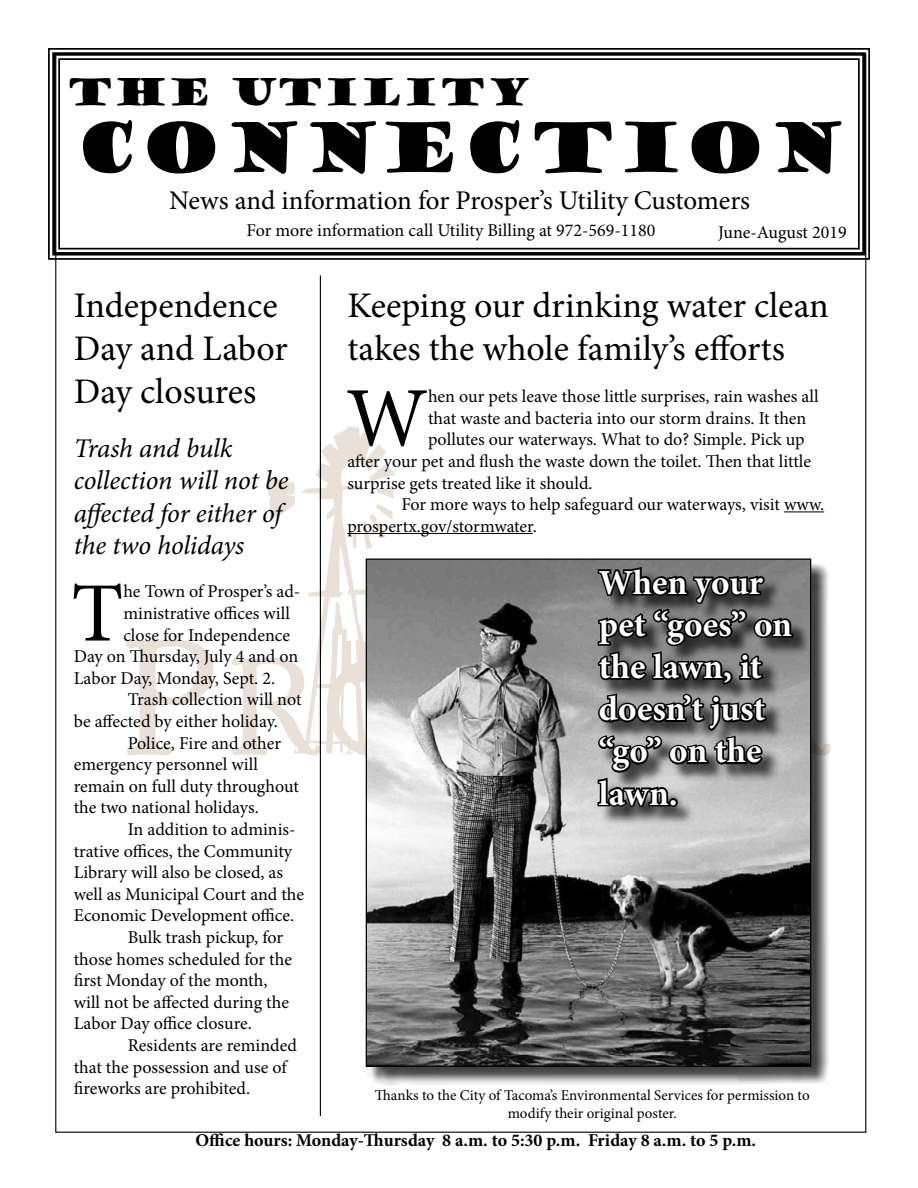
<style>
.page{position:relative;width:918px;height:1188px;background:#fff}
.page>*{position:absolute;margin:0;border:0;box-sizing:border-box;transform-origin:0 0}
.t1{font:84.45px "Minion Pro";color:#000}
.t2{font:67.5px "Goudy Stout";color:#000}
.t3{font:36px/43.2px "Minion Pro";color:#000}
.t4{font:36px "Goudy Stout";color:#000}
.t5{font:700 35.1px/42.2px "Minion Pro";color:#fff}
.t6{font:italic 27px/32.4px "Minion Pro";letter-spacing:-.005em;color:#000}
.t7{font:27px "Minion Pro";letter-spacing:-.005em;color:#000}
.t8{font:18px "Minion Pro";color:#000}
.t9{font:700 18px "Minion Pro";color:#000}
.t10{font:15px/18px "Minion Pro";color:#000;text-align:center}
</style>
<div class="page">
<svg style="left:126px;top:639px;width:87px;height:117px"></svg>
<svg style="left:231px;top:427px;width:297px;height:331px"></svg>
<svg style="left:48px;top:48px;width:822px;height:213px"></svg>
<div style="left:52px;top:52px;width:814px;height:204px;border:3px solid #000"></div>
<div style="left:58px;top:58px;width:802px;height:192px;border:2px solid #000"></div>
<hr style="left:320px;top:275px;width:1px;height:841px;background:#000">
<hr style="left:784px;top:511px;width:40px;height:1px;background:#000">
<hr style="left:347px;top:533px;width:186px;height:1px;background:#000">
<div style="left:368px;top:560px;width:462px;height:526px;background:#000;opacity:.75"></div>
<img style="left:368px;top:561px;width:441px;height:504px">
<svg style="left:537px;top:558px;width:294px;height:298px;background:#707070"></svg>
<div style="left:669px;top:798px;width:9px;height:9px;border:3px solid #000;border-radius:50%"></div>
<h3 class="t4" style="left:67px;top:69px;width:469px">THE UTILITY</h3>
<h2 class="t2" style="left:74px;top:103px;width:774px">CONNECTION</h2>
<h3 class="t7" style="left:169px;top:182px;width:583px">News and information for Prosper’s Utility Customers</h3>
<p class="t8" style="left:247px;top:218px;width:410px">For more information call Utility Billing at 972-569-1180</p>
<p class="t8" style="left:718px;top:220px;width:130px">June-August 2019</p>
<h3 class="t3" style="left:74px;top:284px;width:216px">Independence<br>Day and Labor<br>Day closures</h3>
<h3 class="t6" style="left:74px;top:432px;width:217px">Trash and bulk collection will not be affected for either of the two holidays</h3>
<h1 class="t1" style="left:71px;top:557px;width:54px">T</h1>
<p class="t8" style="left:123px;top:580px;width:178px">he Town of Prosper’s ad-</p>
<p class="t8" style="left:123px;top:601px;width:168px">ministrative offices will</p>
<p class="t8" style="left:123px;top:623px;width:168px">close for Independence</p>
<p class="t8" style="left:74px;top:644px;width:226px">Day on Thursday, July 4 and on</p>
<p class="t8" style="left:74px;top:666px;width:203px">Labor Day, Monday, Sept. 2.</p>
<p class="t8" style="left:128px;top:688px;width:175px">Trash collection will not</p>
<p class="t8" style="left:74px;top:709px;width:206px">be affected by either holiday.</p>
<p class="t8" style="left:128px;top:731px;width:155px">Police, Fire and other</p>
<p class="t8" style="left:74px;top:752px;width:186px">emergency personnel will</p>
<p class="t8" style="left:74px;top:774px;width:227px">remain on full duty throughout</p>
<p class="t8" style="left:74px;top:796px;width:187px">the two national holidays.</p>
<p class="t8" style="left:128px;top:817px;width:169px">In addition to adminis-</p>
<p class="t8" style="left:74px;top:839px;width:220px">trative offices, the Community</p>
<p class="t8" style="left:74px;top:860px;width:211px">Library will also be closed, as</p>
<p class="t8" style="left:74px;top:882px;width:232px">well as Municipal Court and the</p>
<p class="t8" style="left:74px;top:904px;width:222px">Economic Development office.</p>
<p class="t8" style="left:128px;top:925px;width:157px">Bulk trash pickup, for</p>
<p class="t8" style="left:74px;top:947px;width:220px">those homes scheduled for the</p>
<p class="t8" style="left:74px;top:968px;width:195px">first Monday of the month,</p>
<p class="t8" style="left:74px;top:990px;width:217px">will not be affected during the</p>
<p class="t8" style="left:74px;top:1012px;width:180px">Labor Day office closure.</p>
<p class="t8" style="left:128px;top:1033px;width:171px">Residents are reminded</p>
<p class="t8" style="left:74px;top:1055px;width:215px">that the possession and use of</p>
<p class="t8" style="left:74px;top:1076px;width:178px">fireworks are prohibited.</p>
<h3 class="t3" style="left:347px;top:284px;width:483px">Keeping our drinking water clean takes the whole family’s efforts</h3>
<h1 class="t1" style="left:346px;top:362px;width:84px">W</h1>
<p class="t8" style="left:428px;top:384px;width:392px">hen our pets leave those little surprises, rain washes all</p>
<p class="t8" style="left:428px;top:406px;width:380px">that waste and bacteria into our storm drains. It then</p>
<p class="t8" style="left:428px;top:428px;width:378px">pollutes our waterways. What to do? Simple. Pick up</p>
<p class="t8" style="left:347px;top:449px;width:465px">after your pet and flush the waste down the toilet. Then that little</p>
<p class="t8" style="left:347px;top:471px;width:247px">surprise gets treated like it should.</p>
<p class="t8" style="left:401px;top:492px;width:424px">For more ways to help safeguard our waterways, visit www.</p>
<p class="t8" style="left:347px;top:514px;width:191px">prospertx.gov/stormwater.</p>
<h3 class="t5" style="left:599px;top:561px;width:195px">When your pet “goes” on the lawn, it doesn’t just “go” on the lawn.</h3>
<p class="t10" style="left:375px;top:1086px;width:436px">Thanks to the City of Tacoma’s Environmental Services for permission to modify their original poster.</p>
<p class="t9" style="left:195px;top:1127px;width:562px">Office hours: Monday-Thursday 8 a.m. to 5:30 p.m. Friday 8 a.m. to 5 p.m.</p>
</div>
